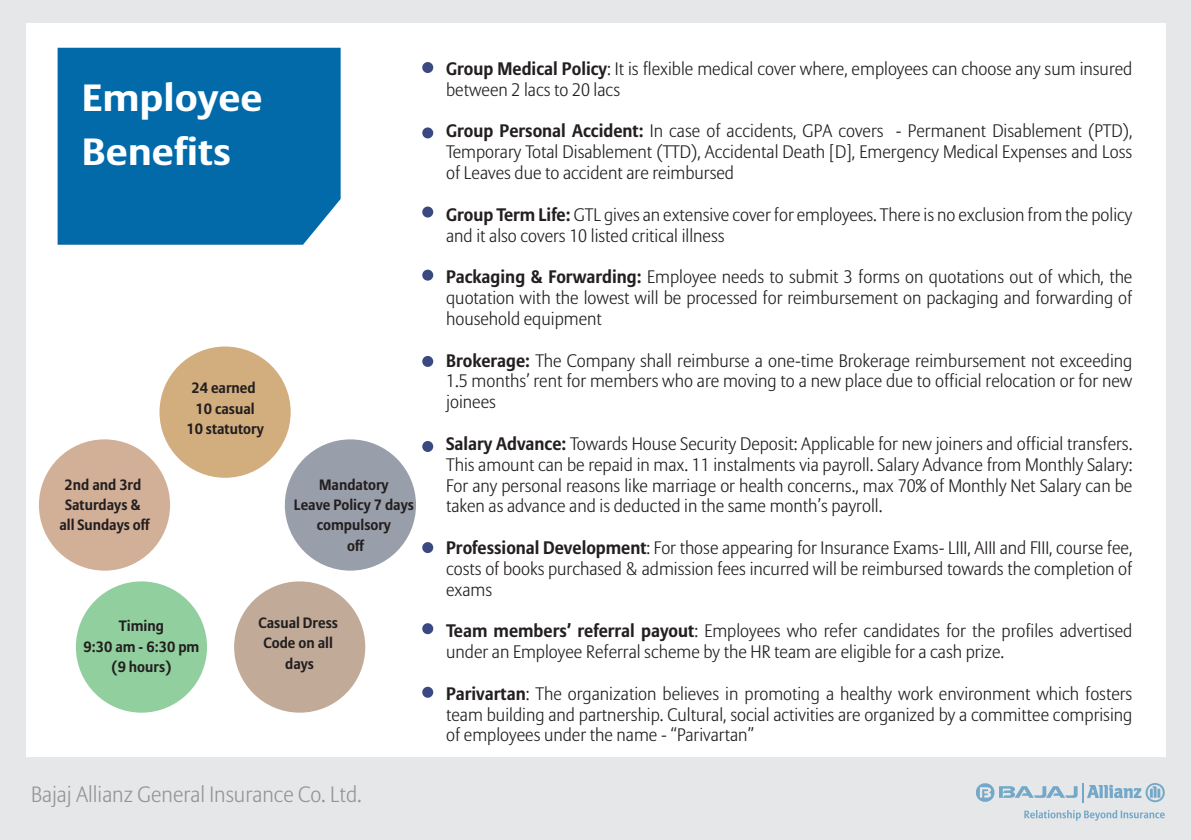
<style>
.page{position:relative;width:1191px;height:840px;background:#fff}
.page>*{position:absolute;margin:0;border:0;box-sizing:border-box;transform-origin:0 0}
.t1{font:700 37.6px/54.2px "Allianz Sans";color:#fff;scale:1.15 1}
.t2{font:300 22px "Allianz Sans";color:#939598}
.t3{font:300 18px/20.8px "Allianz Sans";color:#231f20;text-align:justify}
.t4{font:700 14.8px/20.4px "Allianz Sans";color:#231f20;text-align:center}
.s1{font-weight:700}
</style>
<div class="page">
<div style="left:0;top:0;width:1191px;height:839px;background:#e6e7e8"></div>
<div style="left:26px;top:23px;width:1139px;height:733px;background:#fff"></div>
<svg style="left:976px;top:783px;width:188px;height:19px"></svg>
<svg style="left:1024px;top:810px;width:140px;height:10px"></svg>
<div style="left:58px;top:48px;width:283px;height:196px;background:#036aaa"></div>
<div style="left:422px;top:62px;width:11px;height:11px;background:#3a4981;border-radius:50%"></div>
<div style="left:422px;top:127px;width:11px;height:11px;background:#3a4981;border-radius:50%"></div>
<div style="left:422px;top:206px;width:11px;height:11px;background:#3a4981;border-radius:50%"></div>
<div style="left:422px;top:269px;width:11px;height:11px;background:#3a4981;border-radius:50%"></div>
<div style="left:422px;top:356px;width:11px;height:11px;background:#3a4981;border-radius:50%"></div>
<div style="left:422px;top:440px;width:11px;height:11px;background:#3a4981;border-radius:50%"></div>
<div style="left:422px;top:541px;width:11px;height:11px;background:#3a4981;border-radius:50%"></div>
<div style="left:422px;top:622px;width:11px;height:11px;background:#3a4981;border-radius:50%"></div>
<div style="left:422px;top:686px;width:11px;height:11px;background:#3a4981;border-radius:50%"></div>
<div style="left:159px;top:346px;width:132px;height:131px;background:#d2ad7e;border-radius:50%"></div>
<div style="left:39px;top:439px;width:131px;height:131px;background:#d2af97;border-radius:50%"></div>
<div style="left:285px;top:439px;width:131px;height:131px;background:#999faa;border-radius:50%"></div>
<div style="left:76px;top:581px;width:131px;height:131px;background:#92cf9e;border-radius:50%"></div>
<div style="left:234px;top:581px;width:131px;height:131px;background:#c1ab98;border-radius:50%"></div>
<h1 class="t1" style="left:82px;top:70px;width:159px">Employee<br>Benefits</h1>
<p class="t4" style="left:59px;top:473px;width:92px">2nd and 3rd<br>Saturdays &amp; all Sundays off</p>
<p class="t4" style="left:186px;top:377px;width:79px">24 earned<br>10 casual<br>10 statutory</p>
<p class="t4" style="left:294px;top:474px;width:121px">Mandatory<br>Leave Policy 7 days compulsory<br>off</p>
<p class="t4" style="left:84px;top:615px;width:117px">Timing<br>9:30 am - 6:30 pm (9 hours)</p>
<p class="t4" style="left:258px;top:612px;width:81px">Casual Dress<br>Code on all days</p>
<p class="t2" style="left:31px;top:780px;width:332px">Bajaj Allianz General Insurance Co. Ltd.</p>
<p class="t3" style="left:446px;top:58px;width:688px"><span class="s1">Group Medical Policy</span>: It is flexible medical cover where, employees can choose any sum insured between 2 lacs to 20 lacs</p>
<p class="t3" style="left:446px;top:120px;width:688px"><span class="s1">Group Personal Accident:</span> In case of accidents, GPA covers - Permanent Disablement (PTD), Temporary Total Disablement (TTD), Accidental Death [D], Emergency Medical Expenses and Loss of Leaves due to accident are reimbursed</p>
<p class="t3" style="left:446px;top:204px;width:688px"><span class="s1">Group Term Life:</span> GTL gives an extensive cover for employees. There is no exclusion from the policy and it also covers 10 listed critical illness</p>
<p class="t3" style="left:446px;top:266px;width:688px"><span class="s1">Packaging &amp; Forwarding:</span> Employee needs to submit 3 forms on quotations out of which, the quotation with the lowest will be processed for reimbursement on packaging and forwarding of household equipment</p>
<p class="t3" style="left:446px;top:349px;width:688px"><span class="s1">Brokerage:</span> The Company shall reimburse a one-time Brokerage reimbursement not exceeding 1.5 months’ rent for members who are moving to a new place due to official relocation or for new joinees</p>
<p class="t3" style="left:446px;top:432px;width:688px"><span class="s1">Salary Advance:</span> Towards House Security Deposit: Applicable for new joiners and official transfers.<br>This amount can be repaid in max. 11 instalments via payroll. Salary Advance from Monthly Salary:<br>For any personal reasons like marriage or health concerns., max 70% of Monthly Net Salary can be taken as advance and is deducted in the same month’s payroll.</p>
<p class="t3" style="left:446px;top:536px;width:688px"><span class="s1">Professional Development</span>: For those appearing for Insurance Exams- LIII, AIII and FIII, course fee, costs of books purchased &amp; admission fees incurred will be reimbursed towards the completion of exams</p>
<p class="t3" style="left:446px;top:620px;width:688px"><span class="s1">Team members’ referral payout</span>: Employees who refer candidates for the profiles advertised under an Employee Referral scheme by the HR team are eligible for a cash prize.</p>
<p class="t3" style="left:446px;top:682px;width:688px"><span class="s1">Parivartan</span>: The organization believes in promoting a healthy work environment which fosters team building and partnership. Cultural, social activities are organized by a committee comprising of employees under the name - “Parivartan”</p>
</div>
